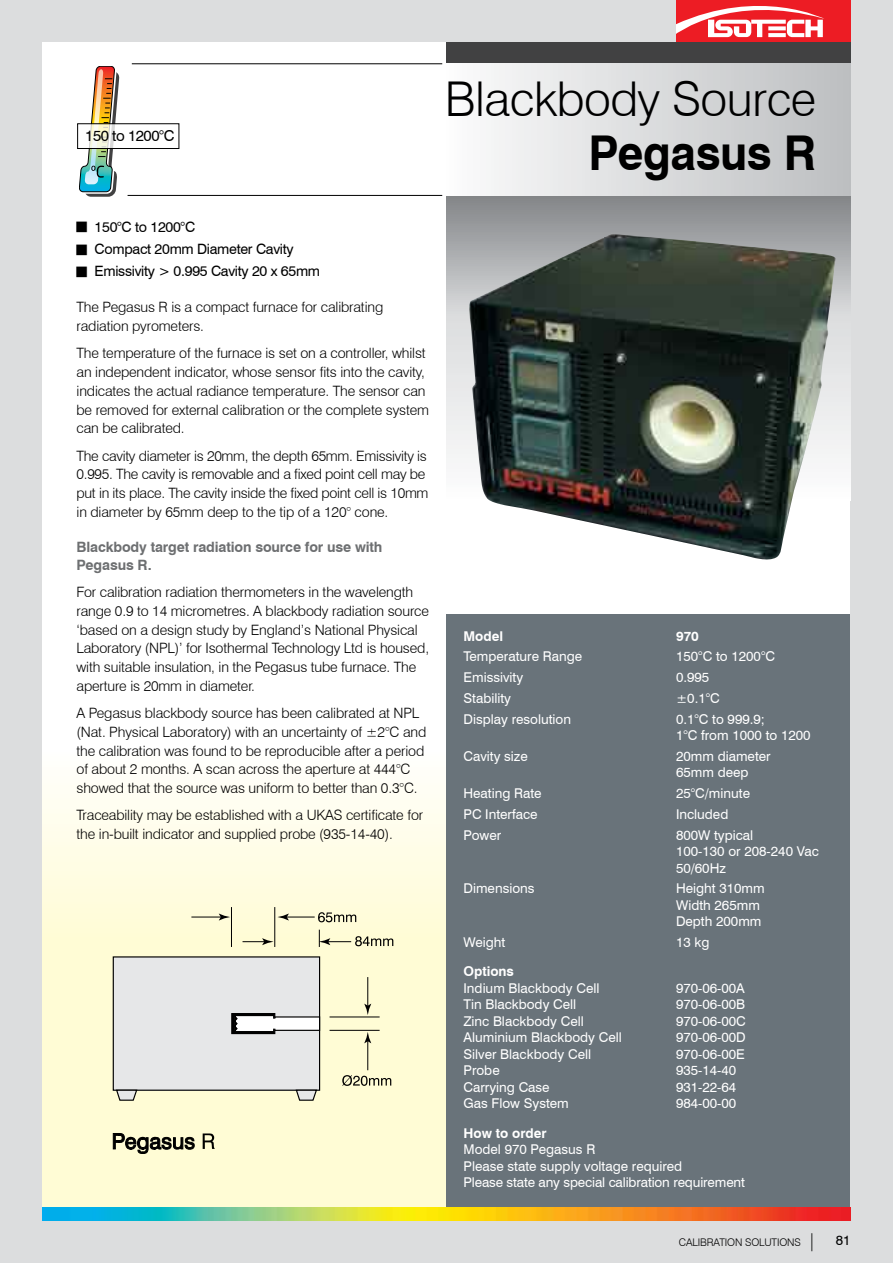
<style>
.page{position:relative;width:893px;height:1263px;background:#dcddde}
.page>*{position:absolute;margin:0;border:0;box-sizing:border-box;transform-origin:0 0}
.t1{font:300 48px "Swiss 721 BT";letter-spacing:-.01em;color:#000}
.t2{font:700 48px "Swiss 721 BT";letter-spacing:-.01em;color:#000;scale:.95 1}
.t3{font:15px "Swiss 721 BT";letter-spacing:-.03em;color:#000}
.t4{font:300 14.25px/18.8px "Swiss 721 BT";letter-spacing:-.01em;color:#000}
.t5{font:14.25px/22.2px "Swiss 721 BT";letter-spacing:-.02em;color:#000}
.t6{font:700 14.25px/18px "Swiss 721 BT";letter-spacing:-.01em;color:#6d6f71}
.t7{font:13.5px/16.5px "Swiss 721 BT";color:#fff}
.t8{font:700 13.5px "Swiss 721 BT";color:#fff}
.t9{font:300 10.5px "Swiss 721 BT";letter-spacing:-.01em;color:#000}
.s1{font-size:18px}
.s2{font-weight:400;font-size:13.5px}
</style>
<div class="page">
<div style="left:43px;top:43px;width:807px;height:1177px;background:#fff"></div>
<div style="left:676px;top:0;width:174px;height:43px;background:#ed1c24"></div>
<svg style="left:676px;top:6px;width:148px;height:31px"></svg>
<div style="left:43px;top:750px;width:412px;height:466px;background:linear-gradient(to bottom,#fffdef,#fffbcb)"></div>
<svg style="left:446px;top:43px;width:404px;height:415px;background:#8f9092"></svg>
<div style="left:442px;top:64px;width:408px;height:132px;background:linear-gradient(to right,#fcfcfd,#bcbfc1)"></div>
<img style="left:79px;top:66px;width:40px;height:131px">
<svg style="left:79px;top:126px;width:40px;height:21px"></svg>
<div style="left:77px;top:124px;width:102px;height:25px;border:1px solid #000"></div>
<hr style="left:132px;top:64px;width:310px;height:1px;background:#000">
<hr style="left:128px;top:195px;width:314px;height:1px;background:#000">
<div style="left:446px;top:614px;width:404px;height:604px;background:#69737a"></div>
<img style="left:43px;top:1208px;width:807px;height:12px">
<div style="left:113px;top:957px;width:207px;height:133px;background:#e6e7e8"></div>
<div style="left:113px;top:956px;width:207px;height:135px;border:1px solid #000"></div>
<div style="left:231px;top:1013px;width:44px;height:21px;background:#000"></div>
<hr style="left:330px;top:1016px;width:50px;height:1px;background:#000">
<hr style="left:330px;top:1030px;width:50px;height:1px;background:#000">
<hr style="left:367px;top:977px;width:1px;height:30px;background:#000">
<svg style="left:364px;top:1004px;width:7px;height:11px"></svg>
<hr style="left:367px;top:1040px;width:1px;height:30px;background:#000">
<svg style="left:364px;top:1032px;width:7px;height:11px"></svg>
<hr style="left:231px;top:907px;width:1px;height:40px;background:#000">
<hr style="left:274px;top:907px;width:1px;height:40px;background:#000">
<hr style="left:191px;top:916px;width:31px;height:1px;background:#000">
<svg style="left:219px;top:913px;width:11px;height:7px"></svg>
<svg style="left:243px;top:938px;width:31px;height:7px"></svg>
<svg style="left:277px;top:912px;width:79px;height:10px"></svg>
<svg style="left:342px;top:1075px;width:49px;height:11px"></svg>
<svg style="left:113px;top:1133px;width:82px;height:21px;background:#98967f"></svg>
<svg style="left:203px;top:1133px;width:12px;height:16px"></svg>
<div style="left:274px;top:1016px;width:46px;height:15px;background:#fff;border:1px solid #000"></div>
<svg style="left:115px;top:1089px;width:23px;height:12px"></svg>
<svg style="left:295px;top:1089px;width:23px;height:12px"></svg>
<svg style="left:236px;top:1015px;width:40px;height:17px"></svg>
<svg style="left:319px;top:930px;width:74px;height:17px"></svg>
<img style="left:468px;top:234px;width:368px;height:326px">
<p class="t3" style="left:85px;top:127px;width:91px">150 to 1200°C</p>
<p class="t5" style="left:95px;top:216px;width:227px">150°C to 1200°C<br>Compact 20mm Diameter Cavity<br>Emissivity &gt; 0.995 Cavity 20 x 65mm</p>
<p class="t4" style="left:77px;top:298px;width:308px">The Pegasus R is a compact furnace for calibrating radiation pyrometers.</p>
<p class="t4" style="left:77px;top:344px;width:354px">The temperature of the furnace is set on a controller, whilst an independent indicator, whose sensor fits into the cavity, indicates the actual radiance temperature. The sensor can be removed for external calibration or the complete system can be calibrated.</p>
<p class="t4" style="left:77px;top:446px;width:353px">The cavity diameter is 20mm, the depth 65mm. Emissivity is 0.995. The cavity is removable and a fixed point cell may be put in its place. The cavity inside the fixed point cell is 10mm in diameter by 65mm deep to the tip of a 120° cone.</p>
<p class="t6" style="left:77px;top:538px;width:307px">Blackbody target radiation source for use with<br>Pegasus R.</p>
<p class="t4" style="left:77px;top:582px;width:354px">For calibration radiation thermometers in the wavelength range 0.9 to 14 micrometres. A blackbody radiation source ‘based on a design study by England’s National Physical Laboratory (NPL)’ for Isothermal Technology Ltd is housed, with suitable insulation, in the Pegasus tube furnace. The aperture is 20mm in diameter.</p>
<p class="t4" style="left:77px;top:703px;width:351px">A Pegasus blackbody source has been calibrated at NPL (Nat. Physical Laboratory) with an uncertainty of ±2°C and the calibration was found to be reproducible after a period of about 2 months. A scan across the aperture at 444°C showed that the source was uniform to better than 0.3°C.</p>
<p class="t4" style="left:77px;top:806px;width:348px">Traceability may be established with a UKAS certificate for the in-built indicator and supplied probe (935-14-40).</p>
<h1 class="t1" style="left:445px;top:70px;width:373px">Blackbody Source</h1>
<h1 class="t2" style="left:588px;top:124px;width:241px">Pegasus R</h1>
<p class="t8" style="left:463px;top:627px;width:41px">Model</p>
<p class="t8" style="left:676px;top:627px;width:24px">970</p>
<p class="t7" style="left:463px;top:648px;width:120px">Temperature Range</p>
<p class="t7" style="left:676px;top:648px;width:101px">150°C to 1200°C</p>
<p class="t7" style="left:463px;top:669px;width:61px">Emissivity</p>
<p class="t7" style="left:676px;top:669px;width:35px">0.995</p>
<p class="t7" style="left:463px;top:690px;width:49px">Stability</p>
<p class="t7" style="left:676px;top:690px;width:45px">±0.1°C</p>
<p class="t7" style="left:463px;top:710px;width:109px">Display resolution</p>
<p class="t7" style="left:676px;top:710px;width:136px">0.1°C to 999.9;<br>1°C from 1000 to 1200</p>
<p class="t7" style="left:463px;top:748px;width:66px">Cavity size</p>
<p class="t7" style="left:676px;top:748px;width:96px">20mm diameter<br>65mm deep</p>
<p class="t7" style="left:463px;top:785px;width:80px">Heating Rate</p>
<p class="t7" style="left:676px;top:785px;width:76px">25°C/minute</p>
<p class="t7" style="left:463px;top:806px;width:76px">PC Interface</p>
<p class="t7" style="left:676px;top:806px;width:54px">Included</p>
<p class="t7" style="left:463px;top:826px;width:39px">Power</p>
<p class="t7" style="left:676px;top:826px;width:144px">800W typical<br>100-130 or 208-240 Vac<br>50/60Hz</p>
<p class="t7" style="left:463px;top:880px;width:73px">Dimensions</p>
<p class="t7" style="left:676px;top:880px;width:90px">Height 310mm<br>Width 265mm<br>Depth 200mm</p>
<p class="t7" style="left:463px;top:934px;width:43px">Weight</p>
<p class="t7" style="left:676px;top:934px;width:35px">13 kg</p>
<p class="t8" style="left:463px;top:963px;width:52px">Options</p>
<p class="t7" style="left:463px;top:980px;width:138px">Indium Blackbody Cell</p>
<p class="t7" style="left:676px;top:980px;width:70px">970-06-00A</p>
<p class="t7" style="left:463px;top:996px;width:114px">Tin Blackbody Cell</p>
<p class="t7" style="left:676px;top:996px;width:71px">970-06-00B</p>
<p class="t7" style="left:463px;top:1013px;width:122px">Zinc Blackbody Cell</p>
<p class="t7" style="left:676px;top:1013px;width:71px">970-06-00C</p>
<p class="t7" style="left:463px;top:1029px;width:160px">Aluminium Blackbody Cell</p>
<p class="t7" style="left:676px;top:1029px;width:71px">970-06-00D</p>
<p class="t7" style="left:463px;top:1046px;width:129px">Silver Blackbody Cell</p>
<p class="t7" style="left:676px;top:1046px;width:70px">970-06-00E</p>
<p class="t7" style="left:463px;top:1062px;width:38px">Probe</p>
<p class="t7" style="left:676px;top:1062px;width:62px">935-14-40</p>
<p class="t7" style="left:463px;top:1079px;width:88px">Carrying Case</p>
<p class="t7" style="left:676px;top:1079px;width:62px">931-22-64</p>
<p class="t7" style="left:463px;top:1095px;width:107px">Gas Flow System</p>
<p class="t7" style="left:676px;top:1095px;width:62px">984-00-00</p>
<p class="t8" style="left:463px;top:1124px;width:85px">How to order</p>
<p class="t7" style="left:463px;top:1141px;width:283px">Model 970 Pegasus R<br>Please state supply voltage required<br>Please state any special calibration requirement</p>
<p class="t9" style="left:679px;top:1236px;width:173px">CALIBRATION SOLUTIONS <span class="s1">|</span> <span class="s2">81</span></p>
</div>
